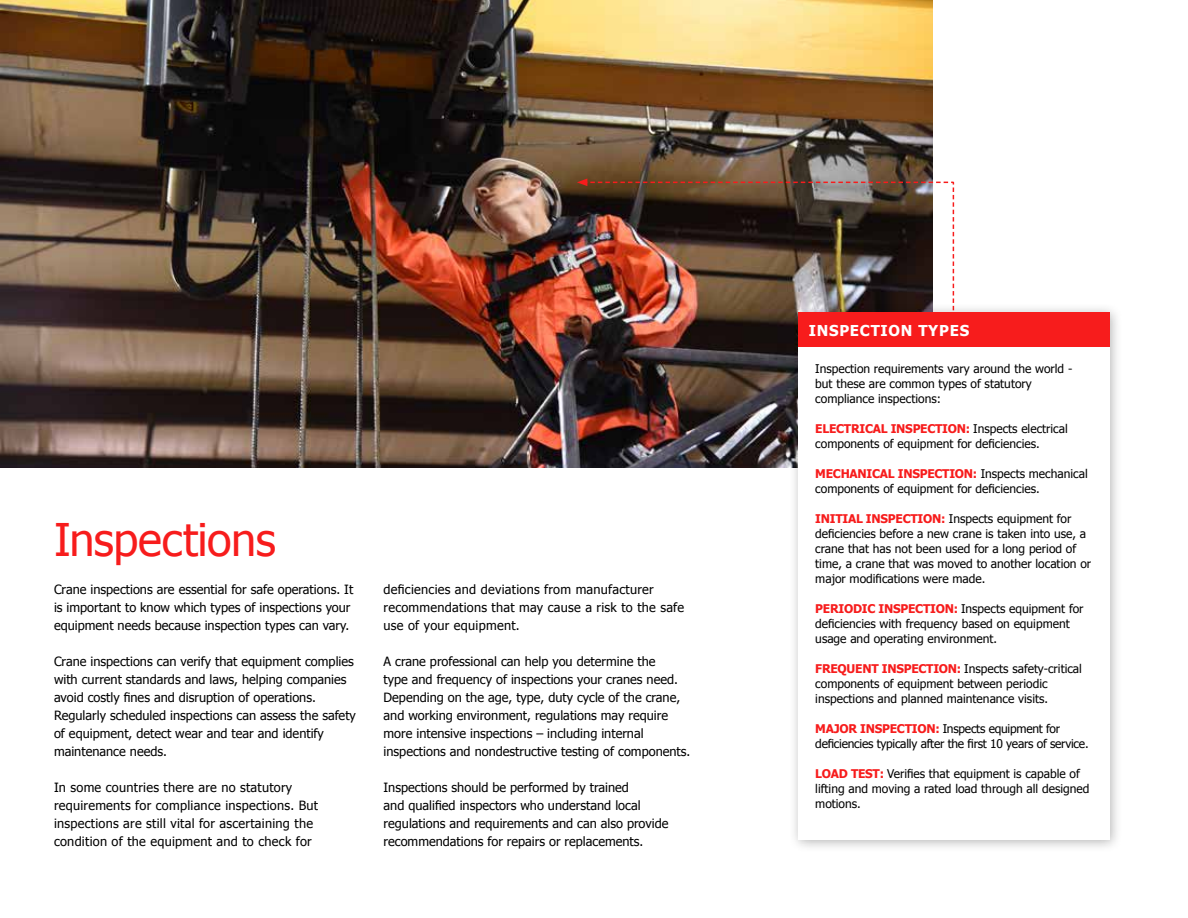
<style>
.page{position:relative;width:1188px;height:918px;background:#fff}
.page>*{position:absolute;margin:0;border:0;box-sizing:border-box;transform-origin:0 0}
.t1{font:45px "Tahoma";letter-spacing:-.01em;color:#f71c1c}
.t2{font:700 15px "Tahoma";letter-spacing:.05em;color:#fff}
.t3{font:12.75px/18px "Tahoma";color:#000}
.t4{font:12.75px/18px "Tahoma";letter-spacing:.02em;color:#000}
.t5{font:12px/15px "Tahoma";color:#000}
.t6{font:12px/15px "Tahoma";letter-spacing:-.02em;color:#000}
.s1{font-weight:700;color:#f71c1c}
</style>
<div class="page">
<img style="left:0;top:0;width:933px;height:468px">
<svg style="left:584px;top:182px;width:371px;height:150px"></svg>
<img style="left:577px;top:179px;width:377px;height:148px">
<div style="left:788px;top:302px;width:335px;height:551px;background:#000;opacity:.3"></div>
<div style="left:798px;top:312px;width:312px;height:528px;background:#fff"></div>
<div style="left:798px;top:312px;width:312px;height:35px;background:#f71c1c"></div>
<h1 class="t1" style="left:54px;top:510px;width:223px">Inspections</h1>
<p class="t3" style="left:54px;top:580px;width:301px">Crane inspections are essential for safe operations. It is important to know which types of inspections your equipment needs because inspection types can vary.</p>
<p class="t3" style="left:54px;top:652px;width:303px">Crane inspections can verify that equipment complies with current standards and laws, helping companies avoid costly fines and disruption of operations.<br>Regularly scheduled inspections can assess the safety of equipment, detect wear and tear and identify maintenance needs.</p>
<p class="t4" style="left:54px;top:778px;width:266px">In some countries there are no statutory requirements for compliance inspections. But inspections are still vital for ascertaining the condition of the equipment and to check for</p>
<p class="t4" style="left:384px;top:580px;width:302px">deficiencies and deviations from manufacturer recommendations that may cause a risk to the safe use of your equipment.</p>
<p class="t3" style="left:384px;top:652px;width:308px">A crane professional can help you determine the<br>type and frequency of inspections your cranes need.<br>Depending on the age, type, duty cycle of the crane, and working environment, regulations may require more intensive inspections – including internal inspections and nondestructive testing of components.</p>
<p class="t3" style="left:384px;top:778px;width:286px">Inspections should be performed by trained<br>and qualified inspectors who understand local regulations and requirements and can also provide recommendations for repairs or replacements.</p>
<p class="t2" style="left:809px;top:320px;width:162px">INSPECTION TYPES</p>
<p class="t5" style="left:815px;top:360px;width:259px">Inspection requirements vary around the world - but these are common types of statutory compliance inspections:</p>
<p class="t5" style="left:815px;top:420px;width:254px"><span class="s1">ELECTRICAL INSPECTION:</span> Inspects electrical components of equipment for deficiencies.</p>
<p class="t5" style="left:815px;top:465px;width:274px"><span class="s1">MECHANICAL INSPECTION:</span> Inspects mechanical components of equipment for deficiencies.</p>
<p class="t5" style="left:815px;top:510px;width:277px"><span class="s1">INITIAL INSPECTION:</span> Inspects equipment for deficiencies before a new crane is taken into use, a crane that has not been used for a long period of time, a crane that was moved to another location or major modifications were made.</p>
<p class="t5" style="left:815px;top:600px;width:270px"><span class="s1">PERIODIC INSPECTION:</span> Inspects equipment for deficiencies with frequency based on equipment usage and operating environment.</p>
<p class="t5" style="left:815px;top:660px;width:268px"><span class="s1">FREQUENT INSPECTION:</span> Inspects safety-critical components of equipment between periodic inspections and planned maintenance visits.</p>
<p class="t6" style="left:815px;top:720px;width:275px"><span class="s1">MAJOR INSPECTION:</span> Inspects equipment for deficiencies typically after the first 10 years of service.</p>
<p class="t5" style="left:815px;top:765px;width:276px"><span class="s1">LOAD TEST:</span> Verifies that equipment is capable of lifting and moving a rated load through all designed motions.</p>
</div>
